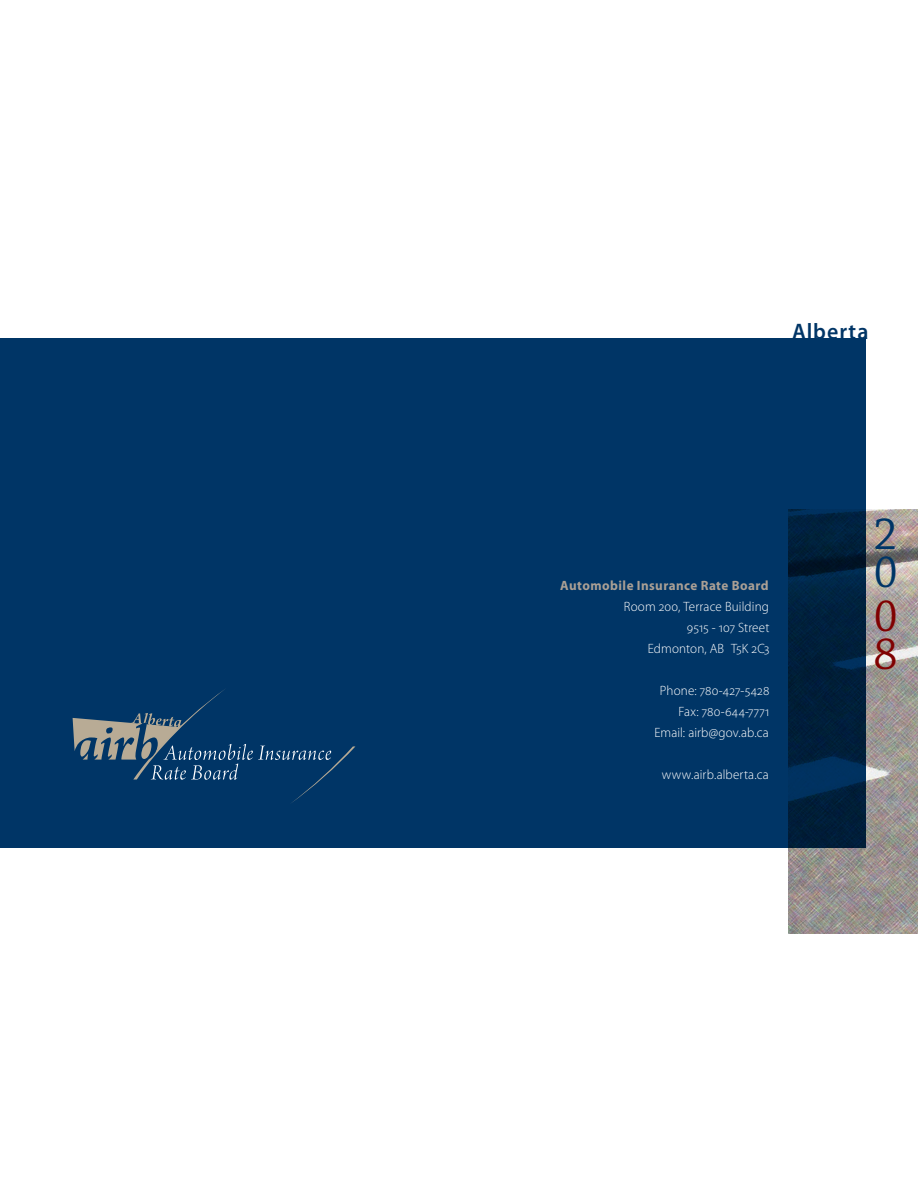
<style>
.page{position:relative;width:918px;height:1188px;background:#fff}
.page>*{position:absolute;margin:0;border:0;box-sizing:border-box;transform-origin:0 0}
.fin_-top_blue_head{font:46.8px "Chaparral Pro";color:#003566}
.fin_-top_blue_head-2{font:46.8px "Chaparral Pro";color:#800101}
.side_main_text{font:600 22.5px "Myriad Pro";letter-spacing:.045em;color:#003566}
.side_contact_info{font:300 13.5px "Myriad Pro";letter-spacing:.01em;color:#fff}
.side_main_text-2{font:700 13.5px "Myriad Pro";letter-spacing:.035em;color:#aba095}
</style>
<div class="page">
<div style="left:0;top:338px;width:918px;height:510px;background:#003566"></div>
<div style="left:867px;top:0;width:51px;height:1188px;background:#fff"></div>
<img style="left:789px;top:510px;width:129px;height:423px">
<svg style="left:73px;top:689px;width:282px;height:114px"></svg>
<p class="side_main_text" style="left:792px;top:317px;width:78px">Alberta</p>
<p class="side_main_text-2" style="left:560px;top:576px;width:210px">Automobile Insurance Rate Board</p>
<p class="side_contact_info" style="left:624px;top:598px;width:147px">Room 200, Terrace Building</p>
<p class="side_contact_info" style="left:687px;top:619px;width:84px">9515 ‑ 107 Street</p>
<p class="side_contact_info" style="left:648px;top:640px;width:70px">Edmonton, ABT</p>
<p class="side_contact_info" style="left:736px;top:640px;width:35px">5K 2C3</p>
<p class="side_contact_info" style="left:660px;top:682px;width:111px">Phone: 780‑427‑5428</p>
<p class="side_contact_info" style="left:679px;top:703px;width:92px">Fax: 780‑644‑7771</p>
<p class="side_contact_info" style="left:654px;top:724px;width:116px">Email: airb@gov.ab.ca</p>
<p class="side_contact_info" style="left:662px;top:766px;width:109px">www.airb.alberta.ca</p>
<p class="fin_-top_blue_head" style="left:874px;top:508px;width:25px">2</p>
<p class="fin_-top_blue_head" style="left:874px;top:546px;width:26px">0</p>
<p class="fin_-top_blue_head-2" style="left:874px;top:591px;width:26px">0</p>
<p class="fin_-top_blue_head-2" style="left:873px;top:628px;width:26px">8</p>
</div>
